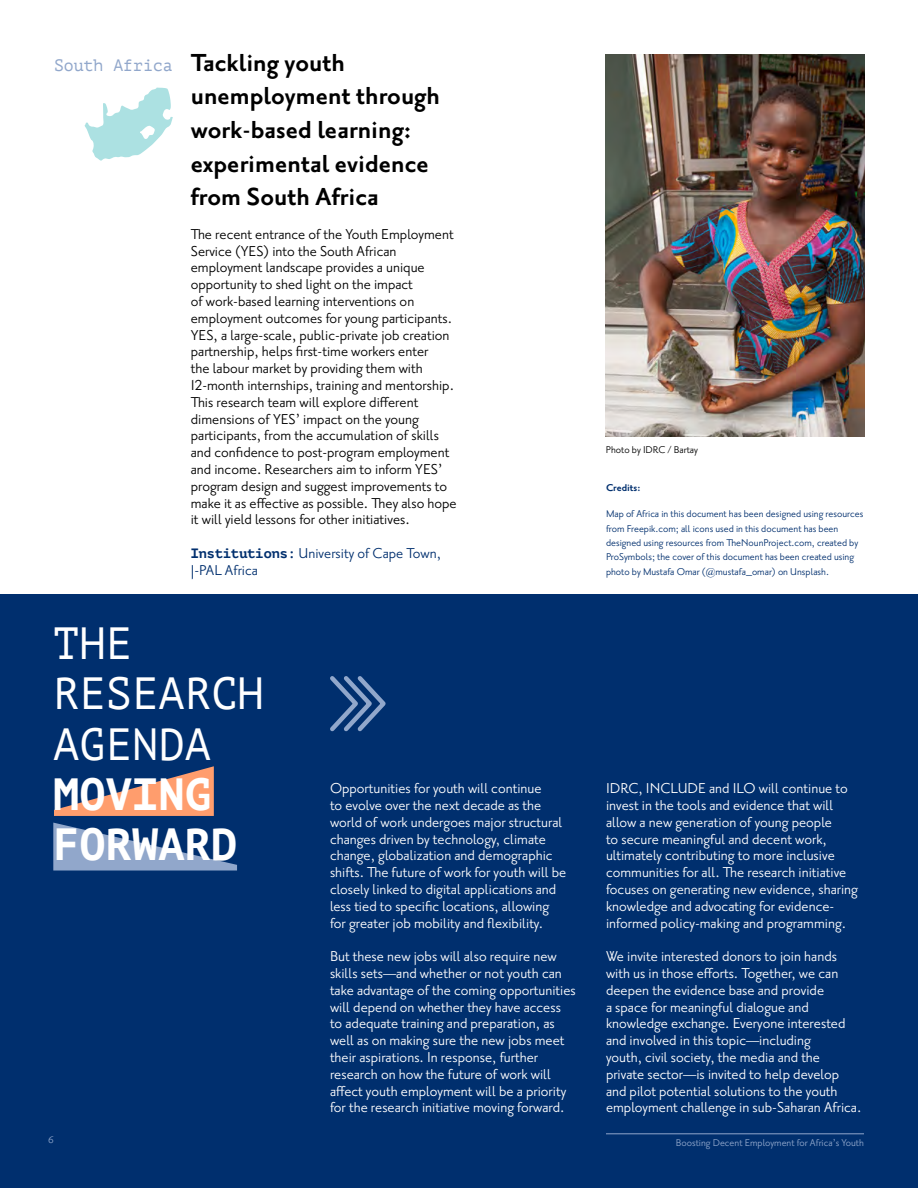
<style>
.page{position:relative;width:918px;height:1188px;background:#fff}
.page>*{position:absolute;margin:0;border:0;box-sizing:border-box;transform-origin:0 0}
.t1{font:45px/50.4px "PT Mono";color:#fff}
.t2{font:700 30px/33.6px "Priori Sans OT";color:#000}
.t3{font:17.4px/16.8px "Priori Sans OT";color:#fff}
.t4{font:17.4px/16.8px "Priori Sans OT";color:#000}
.t5{font:17.4px/16.8px "Priori Sans OT";color:#002f6e}
.t6{font:16.5px "PT Mono";color:#91a7cb}
.Annotation_text{font:12px/14.4px "Priori Sans OT";color:#002f6e}
.Annotation_text-2{font:12px "Priori Sans OT";color:#91a7cb}
.Annotation_text-3{font:12px "Priori Sans OT";color:#000}
.Annotation_text-4{font:700 12px "Priori Sans OT";color:#002f6e}
.s1{font-family:"PT Mono";font-weight:700;font-size:13.5px}
.s2{font-weight:700}
</style>
<div class="page">
<div style="left:0;top:594px;width:918px;height:594px;background:#002f6e"></div>
<svg style="left:85px;top:88px;width:88px;height:73px"></svg>
<svg style="left:330px;top:676px;width:56px;height:56px"></svg>
<svg style="left:54px;top:766px;width:160px;height:50px"></svg>
<svg style="left:53px;top:823px;width:184px;height:48px"></svg>
<img style="left:606px;top:54px;width:258px;height:383px">
<hr style="left:606px;top:1134px;width:258px;height:1px;background:#91a7cb">
<h3 class="t6" style="left:54px;top:56px;width:120px">South Africa</h3>
<h4 class="t2" style="left:191px;top:47px;width:251px">Tackling youth unemployment through work-based learning: experimental evidence from South Africa</h4>
<p class="t4" style="left:191px;top:226px;width:267px">The recent entrance of the Youth Employment Service (YES) into the South African employment landscape provides a unique opportunity to shed light on the impact<br>of work-based learning interventions on employment outcomes for young participants.<br>YES, a large-scale, public-private job creation partnership, helps first-time workers enter<br>the labour market by providing them with 12-month internships, training and mentorship.<br>This research team will explore different dimensions of YES’ impact on the young participants, from the accumulation of skills and confidence to post-program employment and income. Researchers aim to inform YES’ program design and suggest improvements to make it as effective as possible. They also hope it will yield lessons for other initiatives.</p>
<p class="t5" style="left:191px;top:546px;width:252px"><span class="s1">Institutions:</span> University of Cape Town,<br>J-PAL Africa</p>
<h1 class="t1" style="left:53px;top:618px;width:212px">THE<br>RESEARCH<br>AGENDA<br><span class="s2">MOVING<br>FORWARD</span></h1>
<p class="Annotation_text-2" style="left:48px;top:1134px;width:7px">6</p>
<p class="t3" style="left:330px;top:781px;width:238px">Opportunities for youth will continue<br>to evolve over the next decade as the world of work undergoes major structural changes driven by technology, climate change, globalization and demographic shifts. The future of work for youth will be closely linked to digital applications and less tied to specific locations, allowing for greater job mobility and flexibility.</p>
<p class="t3" style="left:330px;top:949px;width:247px">But these new jobs will also require new skills sets—and whether or not youth can take advantage of the coming opportunities will depend on whether they have access to adequate training and preparation, as well as on making sure the new jobs meet their aspirations. In response, further research on how the future of work will affect youth employment will be a priority for the research initiative moving forward.</p>
<p class="Annotation_text-3" style="left:606px;top:444px;width:94px">Photo by IDRC / Bartay</p>
<p class="Annotation_text-4" style="left:606px;top:482px;width:36px">Credits:</p>
<p class="Annotation_text" style="left:606px;top:507px;width:259px">Map of Africa in this document has been designed using resources from Freepik.com; all icons used in this document has been designed using resources from TheNounProject.com, created by ProSymbols; the cover of this document has been created using photo by Mustafa Omar (@mustafa_omar) on Unsplash.</p>
<p class="t3" style="left:606px;top:781px;width:254px">IDRC, INCLUDE and ILO will continue to invest in the tools and evidence that will allow a new generation of young people<br>to secure meaningful and decent work, ultimately contributing to more inclusive communities for all. The research initiative focuses on generating new evidence, sharing knowledge and advocating for evidence&shy;informed policy-making and programming.</p>
<p class="t3" style="left:606px;top:949px;width:257px">We invite interested donors to join hands with us in those efforts. Together, we can deepen the evidence base and provide<br>a space for meaningful dialogue and knowledge exchange. Everyone interested and involved in this topic—including<br>youth, civil society, the media and the private sector—is invited to help develop and pilot potential solutions to the youth employment challenge in sub-Saharan Africa.</p>
<p class="Annotation_text-2" style="left:676px;top:1137px;width:190px">Boosting Decent Employment for Africa’s Youth</p>
</div>
